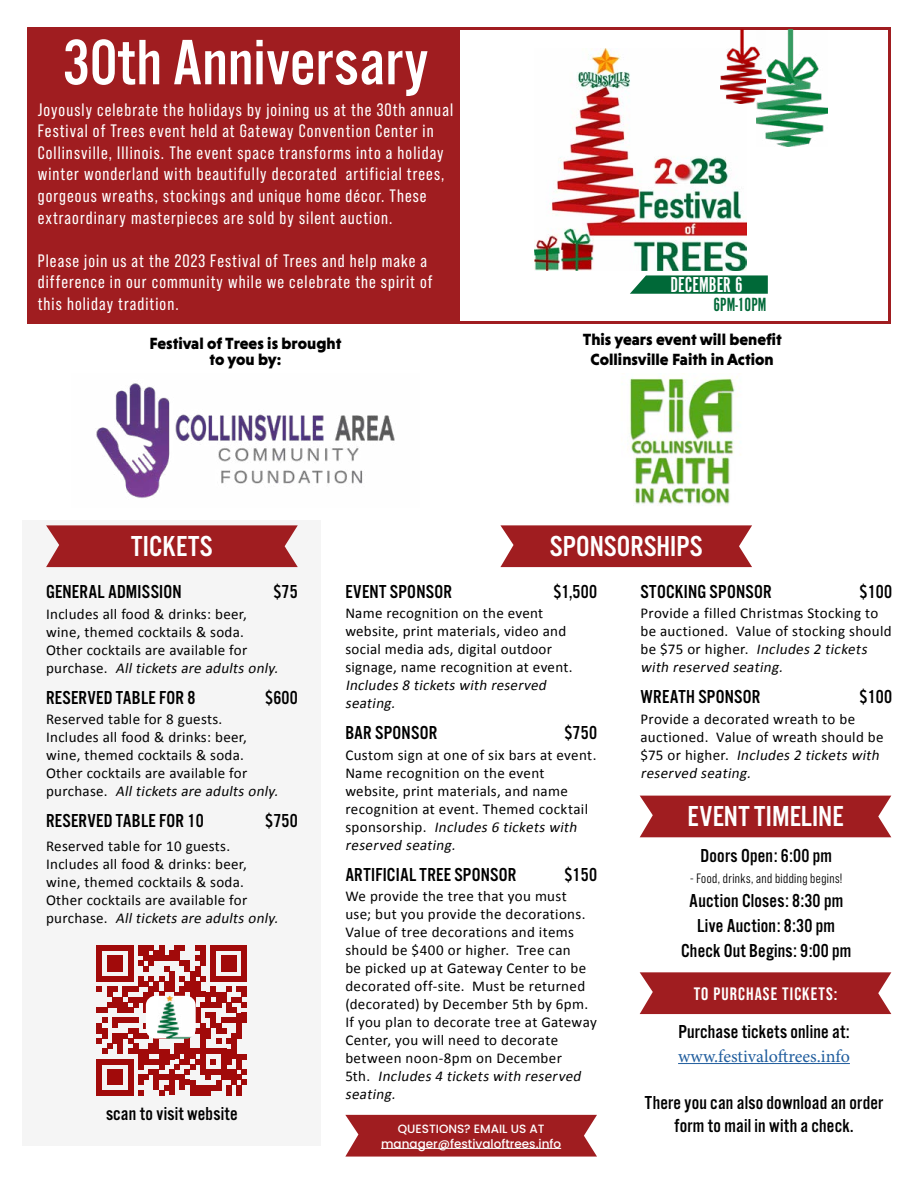
<style>
.page{position:relative;width:918px;height:1188px;background:#fff}
.page>*{position:absolute;margin:0;border:0;box-sizing:border-box;transform-origin:0 0}
.t1{font:66.6px "Alternate Got No 3 D";color:#fff}
.t2{font:30px "Alternate Got No 3 D";color:#fff}
.t3{font:22.5px "Alternate Got No 1 D";color:#fff}
.t4{font:19.8px "Alternate Got No 1 D";color:#006938}
.t5{font:19.5px/25px "Alternate Got No 3 D";letter-spacing:.01em;color:#000;text-align:center}
.t6{font:18px/21.6px "Bebas Neue Pro";letter-spacing:.06em;color:#fff}
.t7{font:18px "Minion Pro";color:#215e9e}
.t8{font:700 18px "Bebas Neue Pro";letter-spacing:.06em;color:#fff}
.t9{font:900 16.5px/16.5px "Niveau Grotesk";color:#000;text-align:center}
.t10{font:15px/18px "Calibri";letter-spacing:.02em;color:#000}
.t11{font:italic 15px/18px "Calibri";color:#000}
.t12{font:13.5px "Bebas Neue Pro Middle";letter-spacing:.03em;color:#000}
.t13{font:500 12px/14.4px "Poppins";color:#fff;text-align:center}
.s1{font-style:italic}
</style>
<div class="page">
<div style="left:27px;top:28px;width:433px;height:296px;background:#a01d20"></div>
<div style="left:27px;top:27px;width:864px;height:297px;border:3px solid #a01d20"></div>
<div style="left:23px;top:521px;width:298px;height:625px;background:#f5f5f5"></div>
<svg style="left:500px;top:525px;width:252px;height:42px;background:#a52b2d"></svg>
<svg style="left:345px;top:1115px;width:252px;height:42px;background:#a62b2e"></svg>
<svg style="left:46px;top:525px;width:252px;height:42px;background:#a52a2d"></svg>
<div style="left:640px;top:796px;width:251px;height:41px;background:#a01d20"></div>
<hr style="left:381px;top:1148px;width:180px;height:1px;background:#fff">
<svg style="left:640px;top:972px;width:251px;height:42px;background:#a5292c"></svg>
<img style="left:534px;top:49px;width:213px;height:222px">
<svg style="left:630px;top:275px;width:138px;height:19px;background:#18774a"></svg>
<img style="left:721px;top:30px;width:36px;height:74px">
<img style="left:757px;top:30px;width:71px;height:117px">
<hr style="left:678px;top:1063px;width:172px;height:1px;background:#215e9e">
<img style="left:96px;top:383px;width:299px;height:115px">
<img style="left:629px;top:373px;width:109px;height:133px">
<svg style="left:97px;top:945px;width:150px;height:150px"></svg>
<div style="left:146px;top:996px;width:50px;height:43px;background:#fff;border-radius:9px"></div>
<img style="left:157px;top:996px;width:39px;height:43px">
<h1 class="t1" style="left:63px;top:27px;width:367px">30th Anniversary</h1>
<p class="t6" style="left:38px;top:98px;width:417px">Joyously celebrate the holidays by joining us at the 30th annual Festival of Trees event held at Gateway Convention Center in Collinsville, Illinois. The event space transforms into a holiday winter wonderland with beautifully decorated artificial trees, gorgeous wreaths, stockings and unique home décor. These extraordinary masterpieces are sold by silent auction.</p>
<p class="t6" style="left:38px;top:250px;width:396px">Please join us at the 2023 Festival of Trees and help make a difference in our community while we celebrate the spirit of this holiday tradition.</p>
<h3 class="t3" style="left:670px;top:273px;width:74px">DECEMBER 6</h3>
<h3 class="t4" style="left:713px;top:294px;width:55px">6PM-10PM</h3>
<p class="t9" style="left:149px;top:335px;width:194px">Festival of Trees is brought to you by:</p>
<p class="t9" style="left:583px;top:330px;width:201px;line-height:19.8px">This years event will benefit<br>Collinsville Faith in Action</p>
<h2 class="t2" style="left:131px;top:530px;width:83px">TICKETS</h2>
<h2 class="t2" style="left:550px;top:530px;width:154px">SPONSORSHIPS</h2>
<h3 class="t5" style="left:553px;top:580px;width:45px">$1,500</h3>
<h3 class="t5" style="left:860px;top:580px;width:34px">$100</h3>
<h3 class="t5" style="left:273px;top:580px;width:26px">$75</h3>
<h3 class="t5" style="left:46px;top:580px;width:137px">GENERAL ADMISSION</h3>
<p class="t10" style="left:46px;top:605px;width:237px">Includes all food &amp; drinks: beer, wine, themed cocktails &amp; soda.<br>Other cocktails are available for<br>p u rc h a s e . <span class="s1">Alltickets are adults only.</span></p>
<h3 class="t5" style="left:345px;top:580px;width:108px">EVENT SPONSOR</h3>
<p class="t10" style="left:345px;top:604px;width:229px">Name recognition on the event website, print materials, video and social media ads, digital outdoor signage, name recognition at event.</p>
<p class="t11" style="left:345px;top:676px;width:206px">Includes 8 tickets with reserved seating.</p>
<h3 class="t5" style="left:640px;top:580px;width:133px">STOCKING SPONSOR</h3>
<p class="t10" style="left:640px;top:604px;width:253px">Provide a filled Christmas Stocking to be auctioned. Value of stocking should b e $ 7 5 o r h i g h e r. <span class="s1">Includes 2 tickets with reserved seating.</span></p>
<h3 class="t5" style="left:46px;top:685px;width:151px">RESERVED TABLE FOR 8</h3>
<h3 class="t5" style="left:860px;top:685px;width:34px">$100</h3>
<p class="t10" style="left:46px;top:710px;width:237px">Reserved table for 8 guests.<br>Includes all food &amp; drinks: beer, wine, themed cocktails &amp; soda.<br>Other cocktails are available for<br>p u rc h a s e . <span class="s1">Alltickets are adults only.</span></p>
<h3 class="t5" style="left:265px;top:685px;width:34px">$600</h3>
<h3 class="t5" style="left:640px;top:685px;width:122px">WREATH SPONSOR</h3>
<p class="t10" style="left:640px;top:710px;width:245px">Provide a decorated wreath to be auctioned. Value of wreath should be $ 7 5 o r h i g h e r. <span class="s1">Includes 2 tickets with reserved seating.</span></p>
<h3 class="t5" style="left:564px;top:721px;width:34px">$750</h3>
<h3 class="t5" style="left:345px;top:721px;width:93px">BAR SPONSOR</h3>
<p class="t10" style="left:345px;top:746px;width:253px">Custom sign at one of six bars at event.<br>Name recognition on the event website, print materials, and name recognition at event. Themed cocktail s p o n s o r s h i p . <span class="s1">Includes 6 tickets with reserved seating.</span></p>
<h2 class="t2" style="left:687px;top:801px;width:158px">EVENT TIMELINE</h2>
<h3 class="t5" style="left:265px;top:808px;width:34px">$750</h3>
<h3 class="t5" style="left:46px;top:808px;width:159px">RESERVED TABLE FOR 10</h3>
<p class="t10" style="left:46px;top:837px;width:237px">Reserved table for 10 guests.<br>Includes all food &amp; drinks: beer, wine, themed cocktails &amp; soda.<br>Other cocktails are available for<br>p u rc h a s e . <span class="s1">Alltickets are adults only.</span></p>
<h3 class="t5" style="left:701px;top:844px;width:133px">Doors Open: 6:00 pm</h3>
<h3 class="t5" style="left:681px;top:888px;width:172px">Auction Closes: 8:30 pm<br>Live Auction: 8:30 pm<br>Check Out Begins: 9:00 pm</h3>
<h3 class="t5" style="left:564px;top:862px;width:34px">$150</h3>
<h3 class="t5" style="left:345px;top:862px;width:173px">ARTIFICIAL TREE SPONSOR</h3>
<p class="t10" style="left:345px;top:887px;width:253px">We provide the tree that you must<br>use; but you provide the decorations.<br>Value of tree decorations and items should be $400 or higher. Tree can<br>be picked up at Gateway Center to be decorated off-site. Must be returned (decorated) by December 5th by 6pm.<br>If you plan to decorate tree at Gateway<br>Center, you will need to decorate between noon-8pm on December<br>5 t h . <span class="s1">Includes 4 tickets with reserved seating.</span></p>
<p class="t12" style="left:690px;top:871px;width:154px">- Food, drinks, and bidding begins!</p>
<p class="t8" style="left:694px;top:984px;width:145px">TO PURCHASE TICKETS:</p>
<h3 class="t5" style="left:678px;top:1020px;width:173px">Purchase tickets online at:</h3>
<p class="t7" style="left:678px;top:1044px;width:173px">www.festivaloftrees.info</p>
<h3 class="t5" style="left:645px;top:1091px;width:240px;line-height:23.4px">There you can also download an order form to mail in with a check.</h3>
<h3 class="t5" style="left:106px;top:1102px;width:133px">scan to visit website</h3>
<p class="t13" style="left:381px;top:1122px;width:182px">QUESTIONS? EMAIL US AT manager@festivaloftrees.info</p>
</div>
